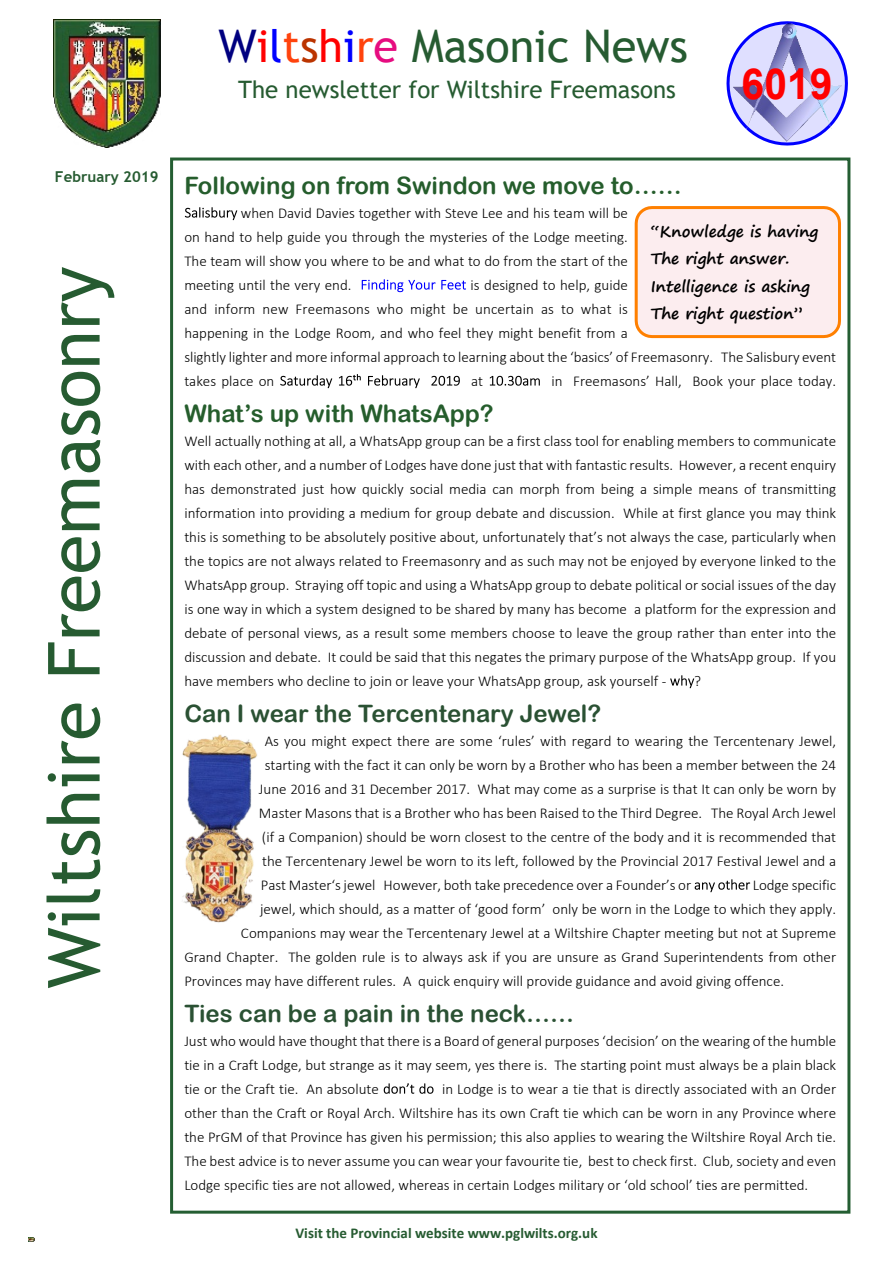
<style>
.page{position:relative;width:893px;height:1263px;background:#fff}
.page>*{position:absolute;margin:0;border:0;box-sizing:border-box;transform-origin:0 0}
.t1{font:72px "Trebuchet MS";color:#265b31}
.t2{font:45px "Trebuchet MS";color:#265b31}
.t3{font:700 42.75px "Arial";color:#f00;scale:.95 1}
.t4{font:24px "Arial Rounded MT Bold";color:#2a5133}
.t5{font:24px "Arial Rounded MT Bold";color:#255d2c}
.t6{font:24px "Trebuchet MS";color:#265b31}
.t7{font:700 15.6px/27.5px "Segoe Print";color:#000}
.t8{font:300 15px/24px "Calibri";color:#000;text-align:justify}
.t9{font:700 15px "Calibri";color:#265b31}
.t10{font:700 15px "Trebuchet MS";color:#265b31}
.s1{color:#000080}
.s2{color:#f00}
.s3{color:#00f}
.s4{color:#ff430d}
.s5{color:#bb3400}
.s6{color:#e60c80}
</style>
<div class="page">
<svg style="left:29px;top:1237px;width:5px;height:5px"></svg>
<img style="left:53px;top:20px;width:107px;height:128px">
<svg style="left:726px;top:21px;width:122px;height:124px"></svg>
<img style="left:734px;top:24px;width:107px;height:117px">
<svg style="left:185px;top:207px;width:52px;height:13px"></svg>
<svg style="left:362px;top:279px;width:104px;height:13px"></svg>
<svg style="left:280px;top:375px;width:52px;height:13px"></svg>
<svg style="left:339px;top:374px;width:22px;height:12px"></svg>
<svg style="left:368px;top:375px;width:52px;height:13px"></svg>
<svg style="left:431px;top:376px;width:29px;height:10px"></svg>
<svg style="left:490px;top:376px;width:50px;height:10px"></svg>
<svg style="left:670px;top:675px;width:24px;height:13px"></svg>
<svg style="left:695px;top:879px;width:55px;height:13px"></svg>
<svg style="left:384px;top:1083px;width:49px;height:11px"></svg>
<img style="left:172px;top:734px;width:85px;height:196px">
<svg style="left:635px;top:206px;width:206px;height:132px;background:#fce5de"></svg>
<h2 class="t2" style="left:219px;top:28px;width:471px"><span class="s1">W</span><span class="s2">i</span><span class="s3">l</span><span class="s4">t</span><span class="s5">s</span><span class="s2">h</span><span class="s3">i</span><span class="s4">r</span><span class="s6">e</span> Masonic News</h2>
<h3 class="t6" style="left:238px;top:80px;width:439px">The newsletter for Wiltshire Freemasons</h3>
<h3 class="t3" style="left:742px;top:68px;width:97px">6019</h3>
<p class="t10" style="left:55px;top:170px;width:105px">February 2019</p>
<h1 class="t1" style="left:47px;top:988px;width:723px;rotate:-90deg">Wiltshire Freemasonry</h1>
<h3 class="t5" style="left:184px;top:176px;width:499px">Following on from Swindon we move to……</h3>
<p class="t8" style="left:184px;top:202px;width:445px;text-indent:57px">when David Davies together with Steve Lee and his team will be on hand to help guide you through the mysteries of the Lodge meeting.<br>The team will show you where to be and what to do from the start of the meeting until the very end.</p>
<p class="t7" style="left:651px;top:219px;width:169px">“Knowledge is having<br>The right answer.<br>Intelligence is asking<br>The right question”</p>
<p class="t8" style="left:184px;top:274px;width:653px;text-align:left;text-indent:286px">is designed to help, guide<br>and inform new Freemasons who might be uncertain as to what is<br>happening in the Lodge Room, and who feel they might benefit from a<br>slightly lighter and more informal approach to learning about the ‘basics’ of Freemasonry. The Salisbury event takes place on</p>
<p class="t8" style="left:471px;top:370px;width:14px">at</p>
<p class="t8" style="left:551px;top:370px;width:286px">in Freemasons’ Hall, Book your place today.</p>
<h3 class="t5" style="left:184px;top:404px;width:311px">What’s up with WhatsApp?</h3>
<p class="t8" style="left:184px;top:430px;width:653px">Well actually nothing at all, a WhatsApp group can be a first class tool for enabling members to communicate with each other, and a number of Lodges have done just that with fantastic results. However, a recent enquiry has demonstrated just how quickly social media can morph from being a simple means of transmitting information into providing a medium for group debate and discussion. While at first glance you may think this is something to be absolutely positive about, unfortunately that’s not always the case, particularly when the topics are not always related to Freemasonry and as such may not be enjoyed by everyone linked to the WhatsApp group. Straying off topic and using a WhatsApp group to debate political or social issues of the day is one way in which a system designed to be shared by many has become a platform for the expression and debate of personal views, as a result some members choose to leave the group rather than enter into the discussion and debate. It could be said that this negates the primary purpose of the WhatsApp group. If you have members who decline to join or leave your WhatsApp group, ask yourself -</p>
<p class="t8" style="left:694px;top:670px;width:8px">?</p>
<h3 class="t4" style="left:184px;top:704px;width:418px">Can I wear the Tercentenary Jewel?</h3>
<p class="t8" style="left:265px;top:730px;width:573px">As you might expect there are some ‘rules’ with regard to wearing the Tercentenary Jewel,</p>
<p class="t8" style="left:265px;top:754px;width:573px">starting with the fact it can only be worn by a Brother who has been a member between the 24</p>
<p class="t8" style="left:259px;top:778px;width:579px">June 2016 and 31 December 2017. What may come as a surprise is that It can only be worn by</p>
<p class="t8" style="left:259px;top:802px;width:579px">Master Masons that is a Brother who has been Raised to the Third Degree. The Royal Arch Jewel</p>
<p class="t8" style="left:262px;top:826px;width:576px">(if a Companion) should be worn closest to the centre of the body and it is recommended that</p>
<p class="t8" style="left:262px;top:850px;width:576px">the Tercentenary Jewel be worn to its left, followed by the Provincial 2017 Festival Jewel and a</p>
<p class="t8" style="left:261px;top:874px;width:432px">Past Master‘s jewel However, both take precedence over a Founder’s or</p>
<p class="t8" style="left:753px;top:874px;width:85px">Lodge specific</p>
<p class="t8" style="left:260px;top:898px;width:578px">jewel, which should, as a matter of ‘good form’ only be worn in the Lodge to which they apply.</p>
<p class="t8" style="left:241px;top:922px;width:597px">Companions may wear the Tercentenary Jewel at a Wiltshire Chapter meeting but not at Supreme</p>
<p class="t8" style="left:184px;top:946px;width:653px">Grand Chapter. The golden rule is to always ask if you are unsure as Grand Superintendents from other</p>
<p class="t8" style="left:184px;top:970px;width:601px">Provinces may have different rules. A quick enquiry will provide guidance and avoid giving offence.</p>
<h3 class="t4" style="left:184px;top:1004px;width:391px">Ties can be a pain in the neck……</h3>
<p class="t8" style="left:184px;top:1030px;width:653px">Just who would have thought that there is a Board of general purposes ‘decision’ on the wearing of the humble tie in a Craft Lodge, but strange as it may seem, yes there is. The starting point must always be a plain black tie or the Craft tie. An absolute</p>
<p class="t8" style="left:184px;top:1078px;width:653px;text-indent:258px">in Lodge is to wear a tie that is directly associated with an Order other than the Craft or Royal Arch. Wiltshire has its own Craft tie which can be worn in any Province where the PrGM of that Province has given his permission; this also applies to wearing the Wiltshire Royal Arch tie.<br>The best advice is to never assume you can wear your favourite tie, best to check first. Club, society and even Lodge specific ties are not allowed, whereas in certain Lodges military or ‘old school’ ties are permitted.</p>
<p class="t9" style="left:295px;top:1226px;width:304px">Visit the Provincial website www.pglwilts.org.uk</p>
</div>
